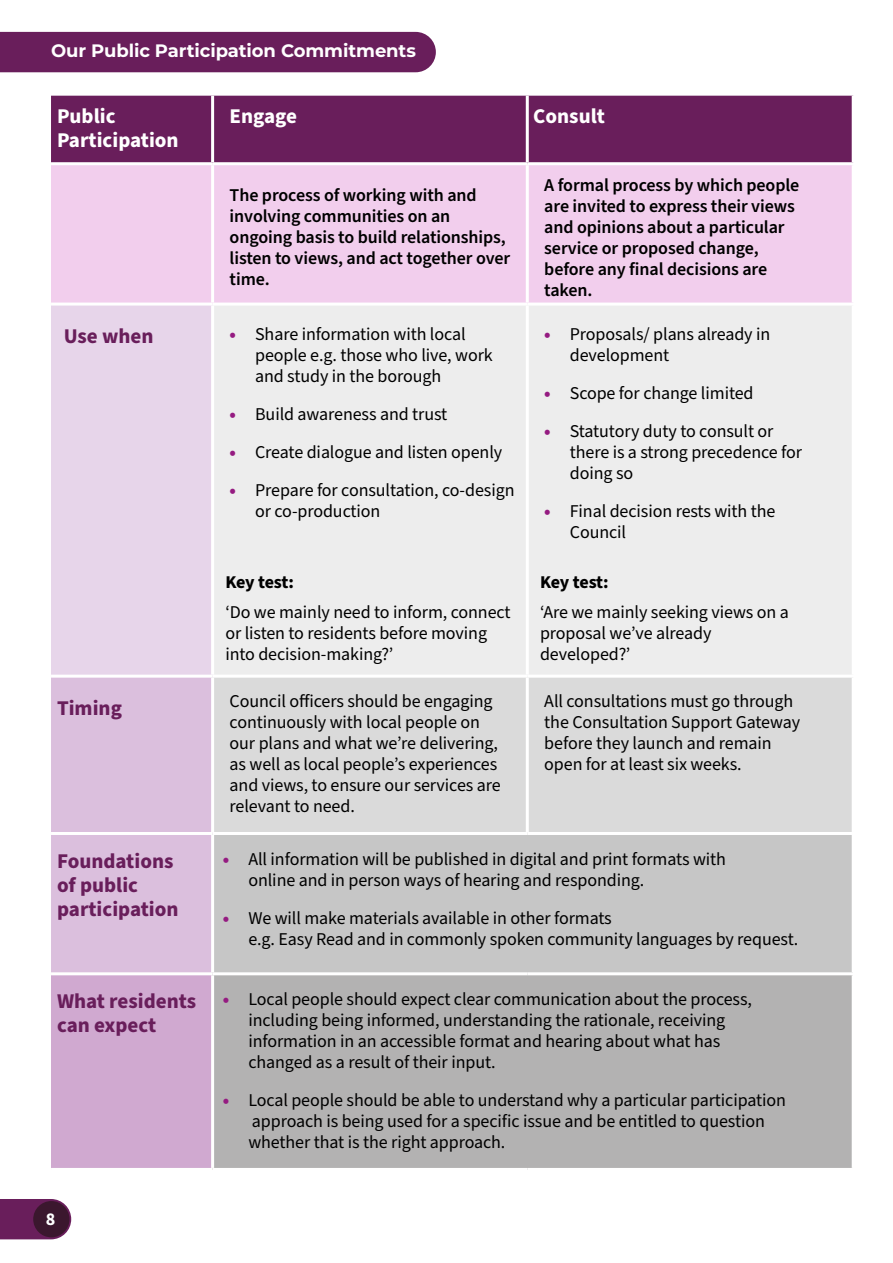
<style>
.page{position:relative;width:893px;height:1263px;background:#fff}
.page>*{position:absolute;margin:0;border:0;box-sizing:border-box;transform-origin:0 0}
.Table_Head{font:700 21px/24px "Source Sans Pro";color:#691e5b}
.Table_Head-2{font:700 21px/24px "Source Sans Pro";color:#fff}
.Main_Text{font:18px/21px "Source Sans Pro";letter-spacing:-.005em;color:#000}
.Main_Text-2{font:600 18px/21px "Source Sans Pro";letter-spacing:-.005em;color:#000}
.t1{font:700 18px "Montserrat";letter-spacing:-.005em;color:#fff}
.Main_Text-3{font:700 18px "Source Sans Pro";letter-spacing:-.025em;color:#000}
.t2{font:700 18px "Source Sans Pro";color:#fff}
.s1{font-weight:900;color:#951b81}
</style>
<div class="page">
<div style="left:0;top:32px;width:436px;height:40px;background:#691e5b"></div>
<svg style="left:0;top:1199px;width:71px;height:40px;background:#763269"></svg>
<div style="left:33px;top:1201px;width:37px;height:36px;background:#3b172e;border-radius:50%"></div>
<div style="left:51px;top:96px;width:801px;height:66px;background:#691e5b"></div>
<div style="left:51px;top:164px;width:162px;height:140px;background:#f2ceed"></div>
<div style="left:214px;top:165px;width:638px;height:138px;background:#f2ceed"></div>
<div style="left:51px;top:304px;width:162px;height:372px;background:#e7d5ea"></div>
<div style="left:214px;top:306px;width:638px;height:369px;background:#ededed"></div>
<div style="left:51px;top:678px;width:160px;height:294px;background:#dbbfdd"></div>
<div style="left:214px;top:678px;width:638px;height:154px;background:#dadada"></div>
<div style="left:213px;top:833px;width:640px;height:141px;background:#c6c6c6"></div>
<div style="left:51px;top:974px;width:162px;height:195px;background:#d0a9d0"></div>
<div style="left:213px;top:974px;width:640px;height:195px;background:#b3b2b2"></div>
<hr style="left:211px;top:96px;width:3px;height:66px;background:#fff">
<hr style="left:526px;top:96px;width:3px;height:66px;background:#fff">
<hr style="left:526px;top:165px;width:3px;height:138px;background:#fff">
<hr style="left:211px;top:306px;width:3px;height:369px;background:#fff">
<hr style="left:526px;top:306px;width:3px;height:369px;background:#fff">
<hr style="left:51px;top:675px;width:162px;height:3px;background:#fff">
<hr style="left:526px;top:678px;width:3px;height:154px;background:#fff">
<hr style="left:51px;top:832px;width:162px;height:3px;background:#fff">
<hr style="left:213px;top:832px;width:314px;height:3px;background:#fff">
<hr style="left:211px;top:835px;width:3px;height:137px;background:#fff">
<hr style="left:527px;top:832px;width:328px;height:3px;background:#fff">
<hr style="left:852px;top:835px;width:3px;height:137px;background:#fff">
<hr style="left:51px;top:972px;width:162px;height:3px;background:#fff">
<hr style="left:213px;top:972px;width:314px;height:3px;background:#fff">
<hr style="left:211px;top:975px;width:3px;height:193px;background:#fff">
<hr style="left:527px;top:972px;width:328px;height:3px;background:#fff">
<hr style="left:852px;top:975px;width:3px;height:193px;background:#fff">
<hr style="left:51px;top:1168px;width:162px;height:3px;background:#fff">
<hr style="left:213px;top:1168px;width:314px;height:3px;background:#fff">
<hr style="left:527px;top:1168px;width:328px;height:3px;background:#fff">
<hr style="left:51px;top:162px;width:162px;height:3px;background:#fff">
<hr style="left:211px;top:165px;width:3px;height:138px;background:#fff">
<hr style="left:51px;top:303px;width:162px;height:3px;background:#fff">
<p class="t1" style="left:51px;top:38px;width:366px">Our Public Participation Commitments</p>
<h1 class="Table_Head-2" style="left:57px;top:105px;width:123px">Public<br>Participation</h1>
<h1 class="Table_Head-2" style="left:230px;top:105px;width:69px">Engage</h1>
<h1 class="Table_Head-2" style="left:533px;top:105px;width:73px">Consult</h1>
<p class="Main_Text-2" style="left:230px;top:185px;width:282px">The process of working with and involving communities on an ongoing basis to build relationships, listen to views, and act together over time.</p>
<p class="Main_Text-2" style="left:544px;top:175px;width:257px">A formal process by which people are invited to express their views and opinions about a particular service or proposed change, before any final decisions are taken.</p>
<h1 class="Table_Head" style="left:64px;top:324px;width:91px">Use when</h1>
<p class="Main_Text" style="left:255px;top:324px;width:239px;text-indent:-26px"><span class="s1">•</span> Share information with local people e.g. those who live, work and study in the borough</p>
<p class="Main_Text" style="left:230px;top:404px;width:219px"><span class="s1">•</span> Build awareness and trust</p>
<p class="Main_Text" style="left:230px;top:442px;width:274px"><span class="s1">•</span> Create dialogue and listen openly</p>
<p class="Main_Text" style="left:255px;top:480px;width:261px;text-indent:-26px"><span class="s1">•</span> Prepare for consultation, co-design or co-production</p>
<p class="Main_Text" style="left:570px;top:324px;width:202px;text-indent:-26px"><span class="s1">•</span> Proposals/ plans already in development</p>
<p class="Main_Text" style="left:544px;top:383px;width:211px"><span class="s1">•</span> Scope for change limited</p>
<p class="Main_Text" style="left:570px;top:421px;width:234px;text-indent:-26px"><span class="s1">•</span> Statutory duty to consult or there is a strong precedence for doing so</p>
<p class="Main_Text" style="left:570px;top:501px;width:207px;text-indent:-26px"><span class="s1">•</span> Final decision rests with the<br>Council</p>
<p class="Main_Text-3" style="left:540px;top:570px;width:70px">Key test:</p>
<p class="Main_Text" style="left:540px;top:602px;width:250px">‘Are we mainly seeking views on a proposal we’ve already developed?’</p>
<p class="Main_Text-3" style="left:225px;top:570px;width:70px">Key test:</p>
<p class="Main_Text" style="left:225px;top:602px;width:287px">‘Do we mainly need to inform, connect or listen to residents before moving into decision-making?’</p>
<h1 class="Table_Head" style="left:57px;top:696px;width:66px">Timing</h1>
<p class="Main_Text" style="left:230px;top:691px;width:273px">Council officers should be engaging continuously with local people on our plans and what we’re delivering, as well as local people’s experiences and views, to ensure our services are relevant to need.</p>
<p class="Main_Text" style="left:544px;top:691px;width:257px">All consultations must go through the Consultation Support Gateway before they launch and remain open for at least six weeks.</p>
<h1 class="Table_Head" style="left:57px;top:849px;width:123px">Foundations of public participation</h1>
<p class="Main_Text" style="left:248px;top:849px;width:479px;text-indent:-26px"><span class="s1">•</span> All information will be published in digital and print formats with online and in person ways of hearing and responding.</p>
<p class="Main_Text" style="left:248px;top:908px;width:551px;text-indent:-26px"><span class="s1">•</span> We will make materials available in other formats<br>e.g. Easy Read and in commonly spoken community languages by request.</p>
<h1 class="Table_Head" style="left:57px;top:990px;width:141px">What residents can expect</h1>
<p class="Main_Text" style="left:248px;top:989px;width:505px;text-indent:-26px"><span class="s1">•</span> Local people should expect clear communication about the process, including being informed, understanding the rationale, receiving information in an accessible format and hearing about what has changed as a result of their input.</p>
<p class="Main_Text" style="left:248px;top:1090px;width:539px;text-indent:-26px"><span class="s1">•</span> Local people should be able to understand why a particular participation approach is being used for a specific issue and be entitled to question whether that is the right approach.</p>
<p class="t2" style="left:46px;top:1207px;width:11px">8</p>
</div>
